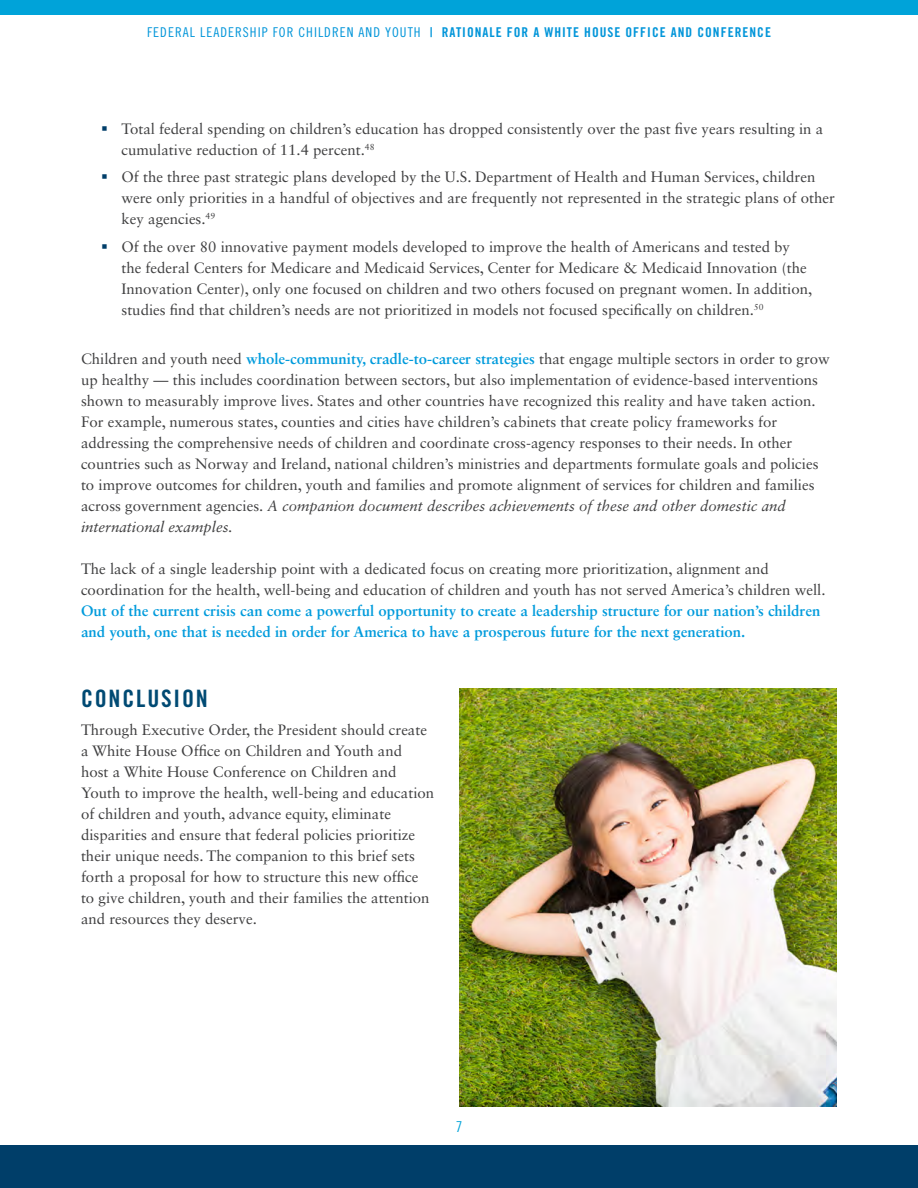
<style>
.page{position:relative;width:918px;height:1188px;background:#fff}
.page>*{position:absolute;margin:0;border:0;box-sizing:border-box;transform-origin:0 0}
.Headline_1{font:24px "Trade Gothic LT Std Bd Cn 20";letter-spacing:.075em;color:#004a73}
.Main_body_copy{font:15px/21px "Sabon LT Std";color:#3e3e3f}
.t1{font:15px "Trade Gothic LT Std Cn 18";color:#00a3d9}
.t2{font:13.5px "Trade Gothic LT Std Bd Cn 20";letter-spacing:.075em;color:#0095d9}
.s1{font-family:"Trade Gothic LT Std Cn 18"}
.s2{color:#003e69}
.s3{font-weight:700;color:#009bdc}
.s4{font-style:italic}
</style>
<div class="page">
<div style="left:0;top:0;width:918px;height:15px;background:#00a3d9"></div>
<div style="left:0;top:1145px;width:918px;height:43px;background:#003e69"></div>
<img style="left:459px;top:688px;width:378px;height:419px">
<p class="t2" style="left:147px;top:24px;width:625px"><span class="s1">FEDERAL LEADERSHIP FOR CHILDREN AND YOUTH</span> | RATIONALE FOR A WHITE HOUSE OFFICE AND CONFERENCE</p>
<p class="Main_body_copy" style="left:122px;top:118px;width:703px;text-indent:-20px"><span class="s2">▪</span> Total federal spending on children’s education has dropped consistently over the past five years resulting in a cumulative reduction of 11.4 percent.<sup>48</sup></p>
<p class="Main_body_copy" style="left:122px;top:167px;width:715px;text-indent:-20px"><span class="s2">▪</span> Of the three past strategic plans developed by the U.S. Department of Health and Human Services, children were only priorities in a handful of objectives and are frequently not represented in the strategic plans of other key agencies.<sup>49</sup></p>
<p class="Main_body_copy" style="left:122px;top:236px;width:692px;text-indent:-20px"><span class="s2">▪</span> Of the over 80 innovative payment models developed to improve the health of Americans and tested by the federal Centers for Medicare and Medicaid Services, Center for Medicare &amp; Medicaid Innovation (the Innovation Center), only one focused on children and two others focused on pregnant women. In addition, studies find that children’s needs are not prioritized in models not focused specifically on children.<sup>50</sup></p>
<p class="Main_body_copy" style="left:81px;top:348px;width:750px">Children and youth need <span class="s3">whole-community, cradle-to-career strategies</span> that engage multiple sectors in order to grow up healthy — this includes coordination between sectors, but also implementation of evidence-based interventions shown to measurably improve lives. States and other countries have recognized this reality and have taken action.<br>For example, numerous states, counties and cities have children’s cabinets that create policy frameworks for addressing the comprehensive needs of children and coordinate cross-agency responses to their needs. In other countries such as Norway and Ireland, national children’s ministries and departments formulate goals and policies to improve outcomes for children, youth and families and promote alignment of services for children and families across government agencies. <span class="s4">A companion document describes achievements of these and other domestic and international examples.</span></p>
<p class="Main_body_copy" style="left:81px;top:558px;width:746px">The lack of a single leadership point with a dedicated focus on creating more prioritization, alignment and coordination for the health, well-being and education of children and youth has not served America’s children well.<br><span class="s3">Out of the current crisis can come a powerful opportunity to create a leadership structure for our nation’s children and youth, one that is needed in order for America to have a prosperous future for the next generation.</span></p>
<p class="Headline_1" style="left:81px;top:684px;width:128px">CONCLUSION</p>
<p class="Main_body_copy" style="left:81px;top:719px;width:355px">Through Executive Order, the President should create a White House Office on Children and Youth and<br>host a White House Conference on Children and Youth to improve the health, well-being and education of children and youth, advance equity, eliminate disparities and ensure that federal policies prioritize their unique needs. The companion to this brief sets forth a proposal for how to structure this new office to give children, youth and their families the attention and resources they deserve.</p>
<p class="t1" style="left:456px;top:1118px;width:8px">7</p>
</div>
